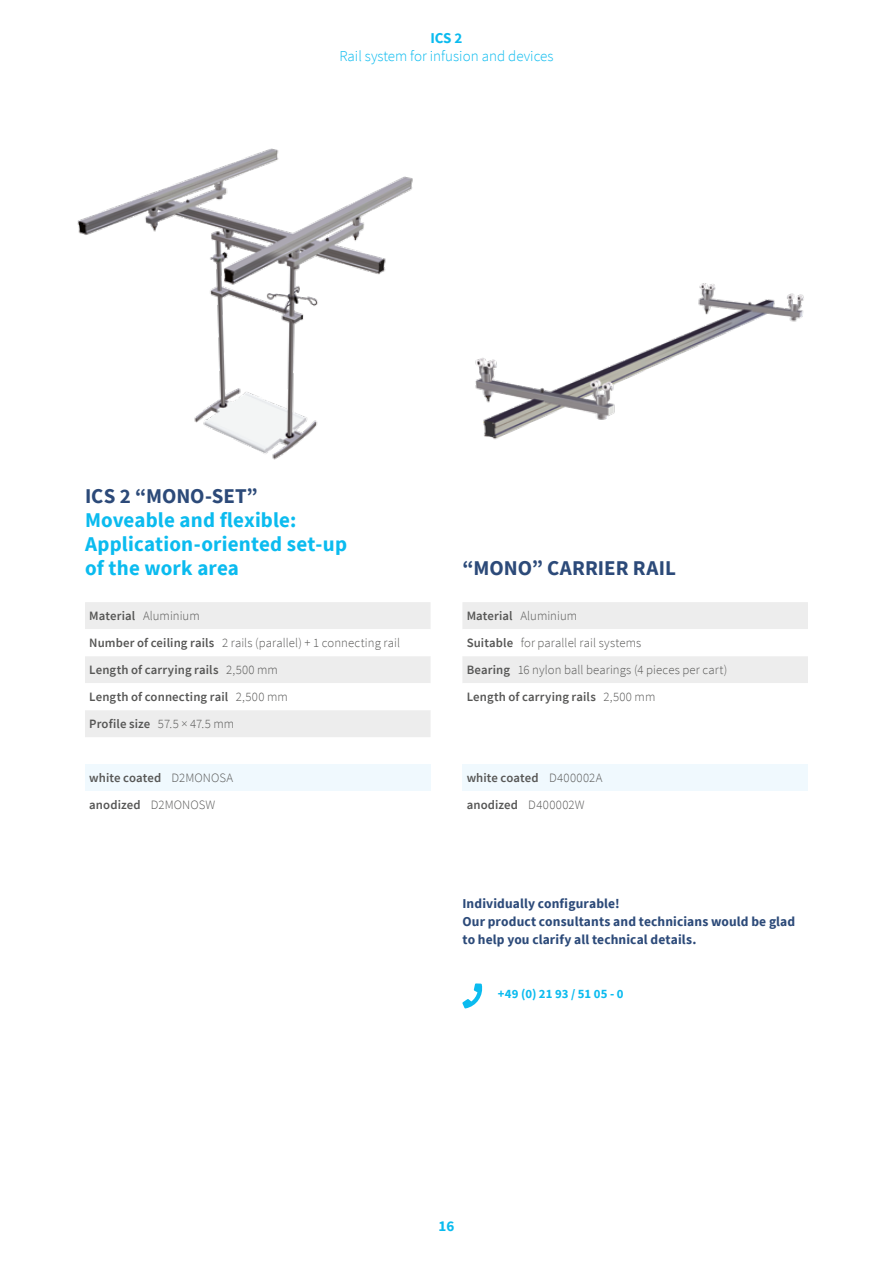
<style>
.page{position:relative;width:893px;height:1263px;background:#fff}
.page>*{position:absolute;margin:0;border:0;box-sizing:border-box;transform-origin:0 0}
.t1{font:700 21px/24px "Source Sans Pro";letter-spacing:.01em;color:#0bbbef}
.t2{font:700 21px "Source Sans Pro";color:#2c4a79}
.t3{font:300 15px "Source Sans Pro";color:#0bbbef}
.t4{font:700 15px "Source Sans Pro";color:#0bbbef}
.t5{font:700 13.5px/18px "Source Sans Pro";letter-spacing:.01em;color:#2c4a79}
.t6{font:600 12.75px/27px "Source Sans Pro";letter-spacing:.01em;color:#575756}
.t7{font:300 12.75px/27px "Source Sans Pro";letter-spacing:.005em;color:#575756}
.t8{font:700 12.75px "Source Sans Pro";letter-spacing:.005em;color:#0bbbef}
.s1{font-weight:300}
.s2{font-weight:600}
</style>
<div class="page">
<img style="left:77px;top:148px;width:336px;height:312px">
<img style="left:475px;top:283px;width:329px;height:157px">
<svg style="left:462px;top:983px;width:21px;height:25px"></svg>
<div style="left:85px;top:602px;width:346px;height:135px;background:#ededed"></div>
<svg style="left:85px;top:629px;width:346px;height:81px"></svg>
<svg style="left:462px;top:602px;width:346px;height:81px"></svg>
<div style="left:85px;top:764px;width:346px;height:27px;background:#f0f9fe"></div>
<div style="left:462px;top:764px;width:346px;height:27px;background:#f0f9fe"></div>
<p class="t4" style="left:430px;top:28px;width:34px">ICS 2</p>
<p class="t3" style="left:339px;top:47px;width:216px">Rail system for infusion and devices</p>
<h1 class="t2" style="left:85px;top:482px;width:174px">ICS 2 “MONO-SET”</h1>
<h1 class="t1" style="left:85px;top:508px;width:264px">Moveable and flexible:<br>Application-oriented set-up of the work area</h1>
<h1 class="t2" style="left:462px;top:554px;width:215px">“MONO” CARRIER RAIL</h1>
<p class="t6" style="left:89px;top:602px;width:312px">Material <span class="s1">Aluminium<br></span>Number of ceiling rails <span class="s1">2 rails (parallel) + 1 connecting rail </span>Length of carrying rails <span class="s1">2,500 mm<br></span>Length of connecting rail <span class="s1">2,500 mm<br></span>Profile size <span class="s1">57.5 × 47.5 mm</span></p>
<p class="t7" style="left:467px;top:602px;width:262px"><span class="s2">Material</span> Aluminium<br><span class="s2">Suitable</span> for parallel rail systems<br><span class="s2">Bearing</span> 16 nylon ball bearings (4 pieces per cart)<br><span class="s2">Length of carrying rails</span> 2,500 mm</p>
<p class="t6" style="left:89px;top:764px;width:145px">white coated <span class="s1">D2MONOSA </span>anodized <span class="s1">D2MONOSW</span></p>
<p class="t6" style="left:467px;top:764px;width:137px">white coated <span class="s1">D400002A </span>anodized <span class="s1">D400002W</span></p>
<p class="t5" style="left:462px;top:894px;width:334px">Individually configurable!<br>Our product consultants and technicians would be glad to help you clarify all technical details.</p>
<p class="t8" style="left:498px;top:985px;width:127px">+49 (0) 21 93 / 51 05 - 0</p>
<p class="t4" style="left:439px;top:1216px;width:17px">16</p>
</div>
